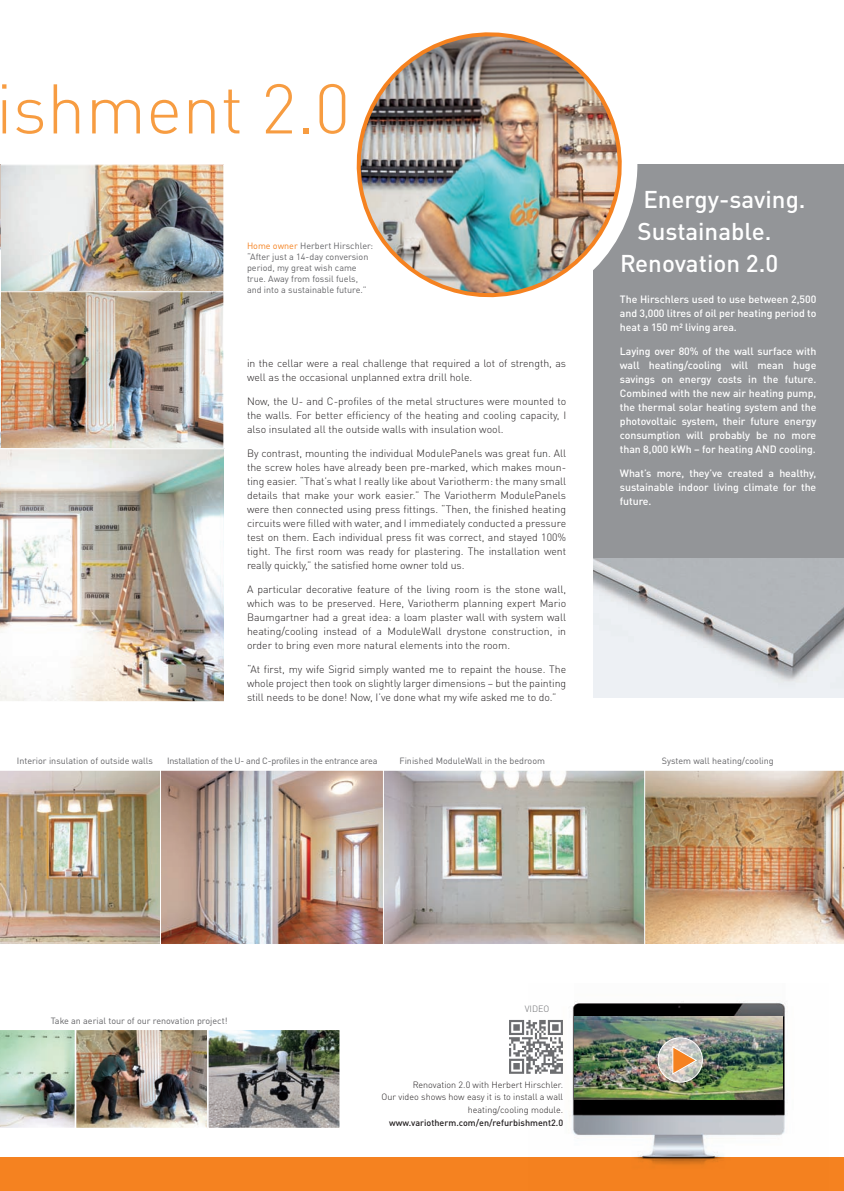
<style>
.page{position:relative;width:844px;height:1191px;background:#fff}
.page>*{position:absolute;margin:0;border:0;box-sizing:border-box;transform-origin:0 0}
.t1{font:300 69px "DIN Pro";color:#f68b1f}
.t2{font:500 24px "DIN Pro";color:#fff}
.t3{font:300 10.5px/14px "DIN Pro";letter-spacing:-.005em;color:#231f20;text-align:justify}
.t4{font:500 10.5px/14px "DIN Pro";letter-spacing:-.005em;color:#fff;text-align:justify}
.t5{font:9px/11px "DIN Pro";color:#636366}
.t6{font:300 9px/12.6px "DIN Pro";color:#231f20;text-align:right}
.t7{font:9px "DIN Pro";letter-spacing:-.025em;color:#636366}
.t8{font:500 9px "DIN Pro";color:#231f20}
.t9{font:300 9px "DIN Pro";color:#6c6d70}
.s1{color:#f58220}
</style>
<div class="page">
<div style="left:593px;top:165px;width:250px;height:532px;background:#939598"></div>
<img style="left:2px;top:166px;width:220px;height:125px">
<div style="left:0;top:164px;width:224px;height:150px;border:1px solid #fff"></div>
<img style="left:2px;top:293px;width:220px;height:154px">
<div style="left:0;top:291px;width:224px;height:158px;border:1px solid #fff"></div>
<img style="left:645px;top:770px;width:198px;height:174px">
<img style="left:162px;top:772px;width:481px;height:171px">
<div style="left:382px;top:770px;width:263px;height:175px;border:1px solid #fff"></div>
<img style="left:0;top:770px;width:160px;height:174px">
<div style="left:160px;top:770px;width:224px;height:175px;border:1px solid #fff"></div>
<img style="left:356px;top:32px;width:274px;height:266px">
<svg style="left:0;top:164px;width:1px;height:284px"></svg>
<img style="left:0;top:448px;width:225px;height:254px">
<img style="left:593px;top:558px;width:250px;height:139px">
<img style="left:562px;top:1000px;width:226px;height:157px">
<img style="left:574px;top:1017px;width:208px;height:82px">
<svg style="left:657px;top:1038px;width:45px;height:44px"></svg>
<div style="left:657px;top:1037px;width:45px;height:45px;border:1px solid #fff;border-radius:50%"></div>
<svg style="left:672px;top:1046px;width:25px;height:29px"></svg>
<div style="left:0;top:1157px;width:843px;height:34px;background:#f58220"></div>
<img style="left:78px;top:1031px;width:260px;height:95px">
<div style="left:75px;top:1028px;width:133px;height:101px;border:2px solid #fff"></div>
<img style="left:0;top:1028px;width:76px;height:101px">
<div style="left:207px;top:1028px;width:134px;height:101px;border:2px solid #fff"></div>
<svg style="left:509px;top:1020px;width:53px;height:54px"></svg>
<h1 class="t1" style="left:-4px;top:55px;width:355px">ishment 2.0</h1>
<p class="t5" style="left:247px;top:239px;width:128px"><span class="s1">Home owner</span> Herbert Hirschler: “After just a 14-day conversion period, my great wish came true. Away from fossil fuels, and into a sustainable future.”</p>
<p class="t3" style="left:247px;top:355px;width:320px">in the cellar were a real challenge that required a lot of strength, as well as the occasional unplanned extra drill hole.</p>
<p class="t3" style="left:247px;top:393px;width:320px">Now, the U- and C-profiles of the metal structures were mounted to the walls. For better efficiency of the heating and cooling capacity, I also insulated all the outside walls with insulation wool.</p>
<p class="t3" style="left:247px;top:445px;width:320px">By contrast, mounting the individual ModulePanels was great fun. All the screw holes have already been pre-marked, which makes moun&shy;ting easier. “That’s what I really like about Variotherm: the many small details that make your work easier.” The Variotherm ModulePanels were then connected using press fittings. “Then, the finished heating circuits were filled with water, and I immediately conducted a pressure test on them. Each individual press fit was correct, and stayed 100% tight. The first room was ready for plastering. The installation went really quickly,” the satisfied home owner told us.</p>
<p class="t3" style="left:247px;top:581px;width:320px">A particular decorative feature of the living room is the stone wall, which was to be preserved. Here, Variotherm planning expert Mario Baumgartner had a great idea: a loam plaster wall with system wall heating/cooling instead of a ModuleWall drystone construction, in order to bring even more natural elements into the room.</p>
<p class="t3" style="left:247px;top:661px;width:320px">“At first, my wife Sigrid simply wanted me to repaint the house. The whole project then took on slightly larger dimensions – but the painting still needs to be done! Now, I’ve done what my wife asked me to do.”</p>
<h2 class="t2" style="left:643px;top:180px;width:164px">Energy-saving.</h2>
<h2 class="t2" style="left:637px;top:212px;width:135px">Sustainable.</h2>
<h2 class="t2" style="left:620px;top:243px;width:160px">Renovation 2.0</h2>
<p class="t4" style="left:619px;top:291px;width:198px">The Hirschlers used to use between 2,500 and 3,000 litres of oil per heating period to heat a 150 m² living area.</p>
<p class="t4" style="left:619px;top:343px;width:198px">Laying over 80% of the wall surface with wall heating/cooling will mean huge savings on energy costs in the future.<br>Combined with the new air heating pump, the thermal solar heating system and the photovoltaic system, their future energy consumption will probably be no more than 8,000 kWh – for heating AND cooling.</p>
<p class="t4" style="left:619px;top:465px;width:198px">What’s more, they’ve created a healthy, sustainable indoor living climate for the future.</p>
<p class="t5" style="left:17px;top:754px;width:137px">Interior insulation of outside walls</p>
<p class="t7" style="left:167px;top:753px;width:212px">Installation of the U- and C-profiles in the entrance area</p>
<p class="t5" style="left:399px;top:754px;width:147px">Finished ModuleWall in the bedroom</p>
<p class="t5" style="left:661px;top:754px;width:113px">System wall heating/cooling</p>
<p class="t9" style="left:524px;top:1002px;width:26px">VIDEO</p>
<p class="t5" style="left:51px;top:1014px;width:178px">Take an aerial tour of our renovation project!</p>
<p class="t6" style="left:381px;top:1077px;width:183px">Renovation 2.0 with Herbert Hirschler.<br>Our video shows how easy it is to install a wall heating/cooling module.</p>
<p class="t8" style="left:389px;top:1115px;width:176px">www.variotherm.com/en/refurbishment2.0</p>
</div>
